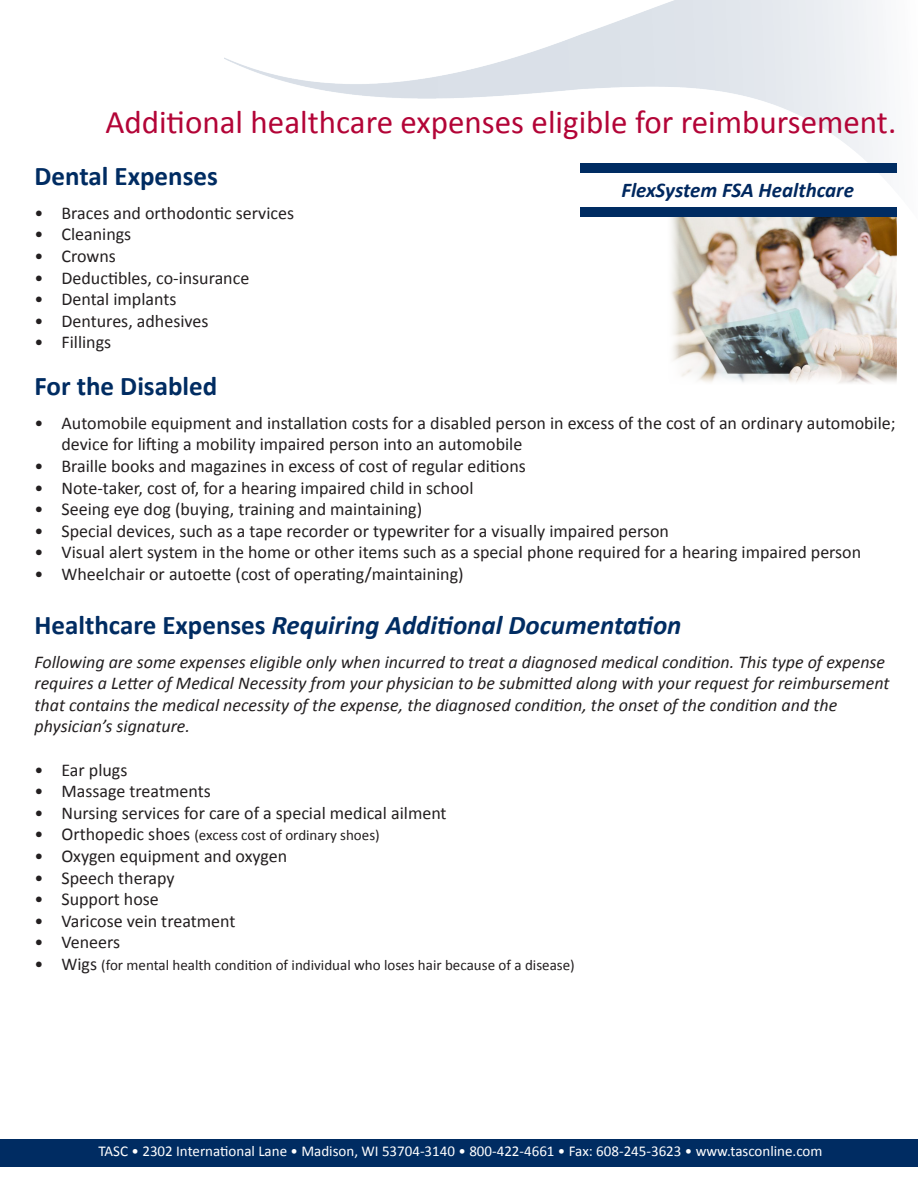
<style>
.page{position:relative;width:918px;height:1188px;background:#fff}
.page>*{position:absolute;margin:0;border:0;box-sizing:border-box;transform-origin:0 0}
.t1{font:33px "Calibri";color:#b30437}
.t2{font:italic 700 27px "Calibri";color:#002c62}
.t3{font:700 27px "Calibri";color:#002c62}
.t4{font:italic 700 21px "Calibri";color:#00285f}
.t5{font:18px/21.6px "Calibri";color:#231f20}
.t6{font:italic 18px/21.6px "Calibri";color:#231f20}
.t7{font:15px "Calibri";color:#231f20}
.t8{font:15px "Calibri";color:#fff}
.s1{font-style:normal}
.s2{font-size:18px}
</style>
<div class="page">
<img style="left:671px;top:230px;width:225px;height:154px">
<img style="left:225px;top:0;width:672px;height:230px">
<div style="left:580px;top:164px;width:316px;height:9px;background:#002c62"></div>
<div style="left:580px;top:207px;width:316px;height:9px;background:#002c62"></div>
<div style="left:0;top:1139px;width:918px;height:27px;background:#002c62"></div>
<p class="t1" style="left:105px;top:101px;width:793px">Additional healthcare expenses eligible for reimbursement.</p>
<p class="t3" style="left:34px;top:160px;width:185px">Dental Expenses</p>
<p class="t5" style="left:34px;top:201px;width:261px">• Braces and orthodontic services</p>
<p class="t5" style="left:34px;top:223px;width:98px">• Cleanings</p>
<p class="t5" style="left:34px;top:244px;width:83px">• Crowns</p>
<p class="t5" style="left:34px;top:266px;width:216px">• Deductibles, co-insurance</p>
<p class="t5" style="left:34px;top:288px;width:144px">• Dental implants</p>
<p class="t5" style="left:34px;top:309px;width:176px">• Dentures, adhesives</p>
<p class="t5" style="left:34px;top:331px;width:78px">• Fillings</p>
<p class="t3" style="left:34px;top:370px;width:184px">For the Disabled</p>
<p class="t5" style="left:62px;top:411px;width:836px;text-indent:-27px">• Automobile equipment and installation costs for a disabled person in excess of the cost of an ordinary automobile; device for lifting a mobility impaired person into an automobile</p>
<p class="t5" style="left:34px;top:454px;width:493px">• Braille books and magazines in excess of cost of regular editions</p>
<p class="t5" style="left:34px;top:476px;width:440px">• Note-taker, cost of, for a hearing impaired child in school</p>
<p class="t5" style="left:34px;top:498px;width:389px">• Seeing eye dog (buying, training and maintaining)</p>
<p class="t5" style="left:34px;top:519px;width:636px">• Special devices, such as a tape recorder or typewriter for a visually impaired person</p>
<p class="t5" style="left:34px;top:541px;width:828px">• Visual alert system in the home or other items such as a special phone required for a hearing impaired person</p>
<p class="t5" style="left:34px;top:562px;width:431px">• Wheelchair or autoette (cost of operating/maintaining)</p>
<p class="t2" style="left:34px;top:608px;width:649px"><span class="s1">Healthcare Expenses</span> Requiring Additional Documentation</p>
<p class="t6" style="left:34px;top:650px;width:857px">Following are some expenses eligible only when incurred to treat a diagnosed medical condition. This type of expense requires a Letter of Medical Necessity from your physician to be submitted along with your request for reimbursement that contains the medical necessity of the expense, the diagnosed condition, the onset of the condition and the physician’s signature.</p>
<p class="t5" style="left:34px;top:758px;width:95px">• Ear plugs</p>
<p class="t5" style="left:34px;top:780px;width:178px">• Massage treatments</p>
<p class="t5" style="left:34px;top:801px;width:414px">• Nursing services for care of a special medical ailment</p>
<p class="t7" style="left:34px;top:826px;width:347px"><span class="s2">• Orthopedic shoes</span> (excess cost of ordinary shoes)</p>
<p class="t5" style="left:34px;top:844px;width:254px">• Oxygen equipment and oxygen</p>
<p class="t5" style="left:34px;top:866px;width:142px">• Speech therapy</p>
<p class="t5" style="left:34px;top:888px;width:126px">• Support hose</p>
<p class="t5" style="left:34px;top:909px;width:202px">• Varicose vein treatment</p>
<p class="t5" style="left:34px;top:931px;width:87px">• Veneers</p>
<p class="t7" style="left:34px;top:956px;width:542px"><span class="s2">• Wigs</span> (for mental health condition of individual who loses hair because of a disease)</p>
<p class="t4" style="left:621px;top:177px;width:234px">FlexSystem FSA Healthcare</p>
<p class="t8" style="left:98px;top:1142px;width:726px">TASC • 2302 International Lane • Madison, WI 53704-3140 • 800-422-4661 • Fax: 608-245-3623 • www.tasconline.com</p>
</div>
